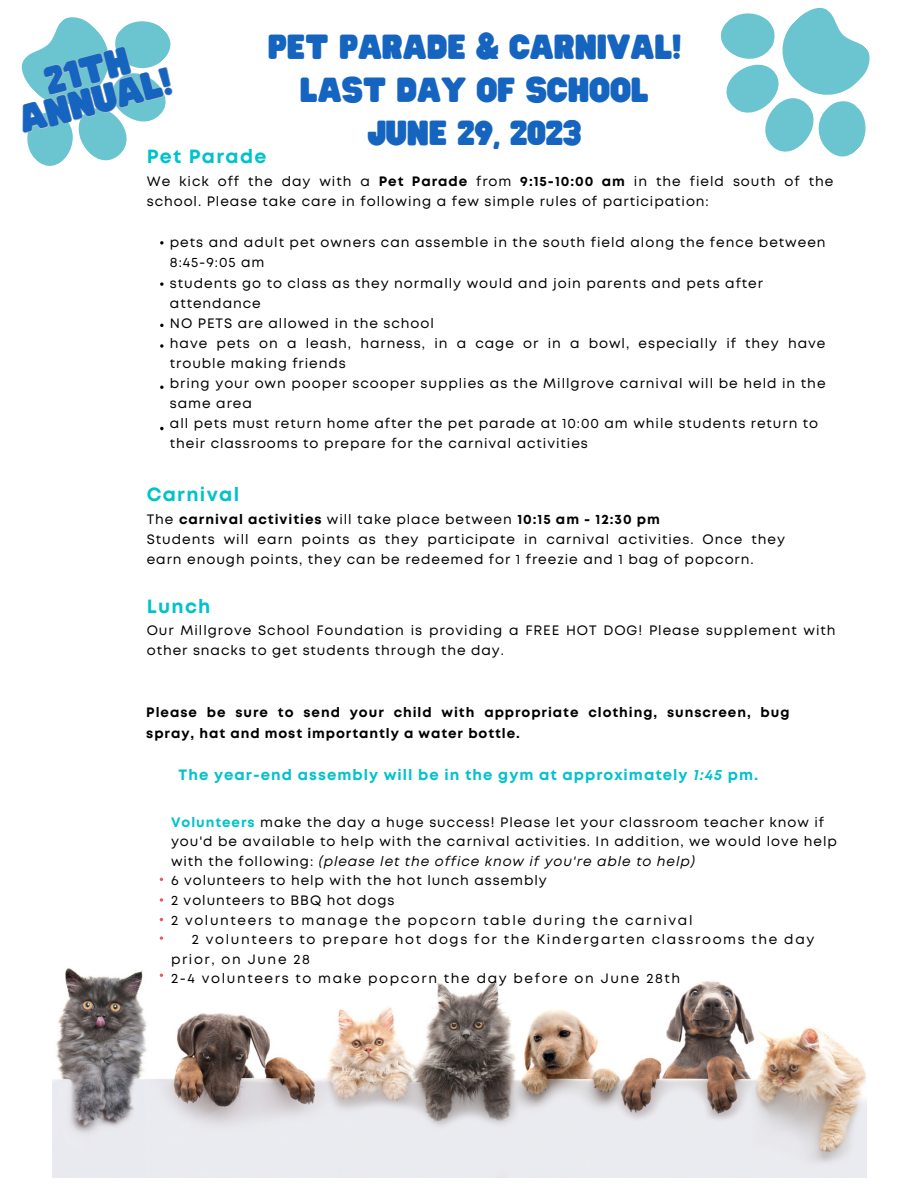
<style>
.page{position:relative;width:918px;height:1188px;background:#fff}
.page>*{position:absolute;margin:0;border:0;box-sizing:border-box;transform-origin:0 0}
.t1{font:34.35px "Hitand Run";color:#1565c0}
.t2{font:30.6px "Hitand Run";letter-spacing:-.005em;color:#1565c0}
.t3{font:700 19.05px "Mont";letter-spacing:.07em;color:#00c2cb}
.t4{font:700 15px "Mont";letter-spacing:.07em;color:#00c2cb}
.t5{font:13.65px/20.1px "Mont";letter-spacing:.07em;color:#000}
.t6{font:13.65px "Mont";letter-spacing:.12em;color:#000}
.t7{font:700 13.65px/20.7px "Mont";letter-spacing:.07em;color:#000}
.s1{font-weight:700}
.s2{font-weight:400}
.s3{font-style:italic}
.s4{font-weight:700;color:#00c2cb}
</style>
<div class="page">
<img style="left:53px;top:899px;width:813px;height:279px">
<svg style="left:160px;top:898px;width:3px;height:4px"></svg>
<svg style="left:160px;top:936px;width:3px;height:4px"></svg>
<svg style="left:160px;top:241px;width:4px;height:4px"></svg>
<svg style="left:160px;top:282px;width:4px;height:4px"></svg>
<svg style="left:160px;top:324px;width:4px;height:3px"></svg>
<svg style="left:160px;top:344px;width:4px;height:4px"></svg>
<svg style="left:160px;top:386px;width:4px;height:3px"></svg>
<svg style="left:160px;top:427px;width:4px;height:3px"></svg>
<svg style="left:720px;top:7px;width:150px;height:150px"></svg>
<svg style="left:21px;top:17px;width:152px;height:149px"></svg>
<p class="t2" style="left:268px;top:30px;width:415px">PET PARADE &amp; CARNIVAL!</p>
<p class="t2" style="left:300px;top:73px;width:351px">LAST DAY OF SCHOOL</p>
<p class="t2" style="left:367px;top:116px;width:216px">JUNE 29, 2023</p>
<p class="t1" style="left:41px;top:64px;width:88px;rotate:-15deg">21TH</p>
<p class="t1" style="left:15px;top:102px;width:157px;rotate:-15deg">ANNUAL!</p>
<p class="t3" style="left:147px;top:149px;width:121px">Pet Parade</p>
<p class="t5" style="left:147px;top:172px;width:688px">We kick off the day with a <span class="s1">Pet Parade</span> from <span class="s1">9:15-10:00 am</span> in the field south of the school. Please take care in following a few simple rules of participation:</p>
<p class="t5" style="left:170px;top:234px;width:657px">pets and adult pet owners can assemble in the south field along the fence between<br>8:45-9:05 am</p>
<p class="t5" style="left:170px;top:274px;width:595px">students go to class as they normally would and join parents and pets after attendance</p>
<p class="t5" style="left:170px;top:314px;width:265px">NO PETS are allowed in the school</p>
<p class="t5" style="left:170px;top:334px;width:657px">have pets on a leash, harness, in a cage or in a bowl, especially if they have trouble making friends</p>
<p class="t5" style="left:170px;top:374px;width:657px">bring your own pooper scooper supplies as the Millgrove carnival will be held in the same area</p>
<p class="t5" style="left:170px;top:415px;width:650px">all pets must return home after the pet parade at 10:00 am while students return to their classrooms to prepare for the carnival activities</p>
<p class="t3" style="left:147px;top:487px;width:94px">Carnival</p>
<p class="t7" style="left:147px;top:510px;width:515px"><span class="s2">The</span> carnival activities <span class="s2">will take place between</span> 10:15 am - 12:30 pm</p>
<p class="t5" style="left:147px;top:530px;width:640px">Students will earn points as they participate in carnival activities. Once they earn enough points, they can be redeemed for 1 freezie and 1 bag of popcorn.</p>
<p class="t3" style="left:147px;top:599px;width:65px">Lunch</p>
<p class="t5" style="left:147px;top:621px;width:690px">Our Millgrove School Foundation is providing a FREE HOT DOG! Please supplement with other snacks to get students through the day.</p>
<p class="t7" style="left:146px;top:703px;width:645px">Please be sure to send your child with appropriate clothing, sunscreen, bug spray, hat and most importantly a water bottle.</p>
<p class="t4" style="left:179px;top:769px;width:581px">The year-end assembly will be in the gym at approximately <span class="s3">1:45</span> pm.</p>
<p class="t5" style="left:171px;top:813px;width:667px;line-height:19.6px"><span class="s4">Volunteers</span> make the day a huge success! Please let your classroom teacher know if you'd be available to help with the carnival activities. In addition, we would love help with the following: <span class="s3">(please let the office know if you're able to help)</span></p>
<p class="t5" style="left:171px;top:872px;width:377px">6 volunteers to help with the hot lunch assembly</p>
<p class="t5" style="left:171px;top:891px;width:225px">2 volunteers to BBQ hot dogs</p>
<p class="t6" style="left:171px;top:915px;width:523px">2 volunteers to manage the popcorn table during the carnival</p>
<p class="t6" style="left:192px;top:934px;width:624px">2 volunteers to prepare hot dogs for the Kindergarten classrooms the day</p>
<p class="t6" style="left:171px;top:954px;width:140px">prior, on June 28</p>
<p class="t6" style="left:171px;top:973px;width:511px">2-4 volunteers to make popcorn the day before on June 28th</p>
</div>
